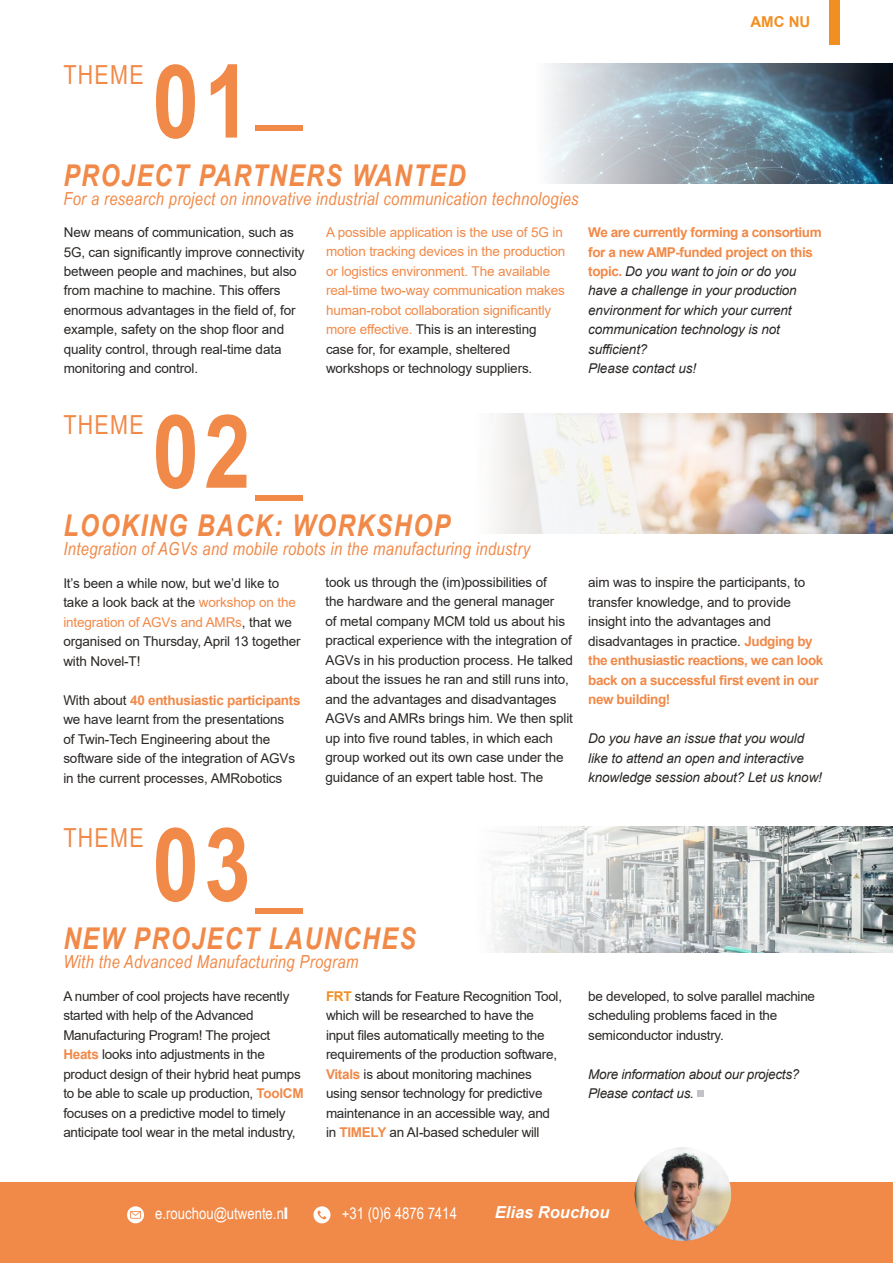
<style>
.page{position:relative;width:893px;height:1263px;background:#fff}
.page>*{position:absolute;margin:0;border:0;box-sizing:border-box;transform-origin:0 0}
.t1{font:700 102px "Arial Narrow";color:#f18948}
.t2{font:italic 700 30px "Arial Narrow";letter-spacing:.05em;color:#f18948}
.t3{font:26.25px "Arial Narrow";letter-spacing:.05em;color:#f18948}
.t4{font:italic 18px "Arial Narrow";letter-spacing:.02em;color:#f18948}
.t5{font:italic 700 16.5px "Arial";color:#fff}
.t6{font:16.05px "Arial Narrow";color:#fff}
.t7{font:700 15px "Arial";color:#f28f23}
.t8{font:13.5px/19.5px "Arial";letter-spacing:-.01em;color:#2a2725}
.t9{font:italic 13.5px/19.5px "Arial";letter-spacing:-.01em;color:#2a2725}
.t10{font:13.5px/19.5px "Arial";letter-spacing:-.01em;color:#f18948}
.s1{color:#2a2725}
.s2{font-weight:700;font-style:normal;color:#f18948}
.s3{color:#f18948}
.s4{font-weight:700;color:#f18948}
.s5{font-weight:700;color:#f28f23}
</style>
<div class="page">
<div style="left:0;top:1182px;width:893px;height:81px;background:#f18948"></div>
<img style="left:549px;top:64px;width:344px;height:120px">
<img style="left:491px;top:826px;width:402px;height:126px">
<img style="left:495px;top:413px;width:398px;height:120px">
<svg style="left:127px;top:1206px;width:18px;height:18px"></svg>
<svg style="left:313px;top:1206px;width:17px;height:17px"></svg>
<div style="left:829px;top:0;width:11px;height:45px;background:#f28f23"></div>
<img style="left:635px;top:1147px;width:96px;height:94px">
<svg style="left:698px;top:1091px;width:6px;height:6px"></svg>
<p class="t7" style="left:750px;top:11px;width:61px">AMC NU</p>
<h3 class="t3" style="left:63px;top:55px;width:82px">THEME</h3>
<h1 class="t1" style="left:152px;top:24px;width:151px">01_</h1>
<h2 class="t2" style="left:63px;top:152px;width:404px">PROJECT PARTNERS WANTED</h2>
<h3 class="t4" style="left:63px;top:186px;width:517px">For a research project on innovative industrial communication technologies</h3>
<p class="t8" style="left:64px;top:222px;width:242px">New means of communication, such as 5G, can significantly improve connectivity between people and machines, but also from machine to machine. This offers enormous advantages in the field of, for example, safety on the shop floor and quality control, through real-time data monitoring and control.</p>
<p class="t10" style="left:326px;top:222px;width:241px">A possible application is the use of 5G in motion tracking devices in the production or logistics environment. The available real-time two-way communication makes human-robot collaboration significantly more effective. <span class="s1">This is an interesting case for, for example, sheltered workshops or technology suppliers.</span></p>
<p class="t9" style="left:588px;top:223px;width:235px"><span class="s2">We are currently forming a consortium for a new AMP-funded project on this topic.</span> Do you want to join or do you have a challenge in your production environment for which your current communication technology is not sufficient?<br>Please contact us!</p>
<h3 class="t3" style="left:63px;top:405px;width:82px">THEME</h3>
<h1 class="t1" style="left:152px;top:375px;width:151px">02_</h1>
<h2 class="t2" style="left:63px;top:502px;width:388px">LOOKING BACK: WORKSHOP</h2>
<h3 class="t4" style="left:63px;top:536px;width:468px">Integration of AGVs and mobile robots in the manufacturing industry</h3>
<p class="t8" style="left:63px;top:573px;width:239px">It’s been a while now, but we’d like to take a look back at the <span class="s3">workshop on the integration of AGVs and AMRs</span>, that we organised on Thursday, April 13 together with Novel-T!</p>
<p class="t8" style="left:63px;top:690px;width:239px">With about <span class="s4">40 enthusiastic participants </span>we have learnt from the presentations<br>of Twin-Tech Engineering about the software side of the integration of AGVs in the current processes, AMRobotics</p>
<p class="t8" style="left:326px;top:572px;width:249px">took us through the (im)possibilities of<br>the hardware and the general manager<br>of metal company MCM told us about his practical experience with the integration of AGVs in his production process. He talked about the issues he ran and still runs into, and the advantages and disadvantages AGVs and AMRs brings him. We then split up into five round tables, in which each group worked out its own case under the guidance of an expert table host. The</p>
<p class="t8" style="left:588px;top:572px;width:237px">aim was to inspire the participants, to transfer knowledge, and to provide insight into the advantages and disadvantages in practice. <span class="s4">Judging by the enthusiastic reactions, we can look back on a successful first event in our new building!</span></p>
<p class="t9" style="left:588px;top:729px;width:235px">Do you have an issue that you would like to attend an open and interactive knowledge session about? Let us know!</p>
<h3 class="t3" style="left:63px;top:818px;width:82px">THEME</h3>
<h1 class="t1" style="left:152px;top:788px;width:151px">03_</h1>
<h2 class="t2" style="left:63px;top:915px;width:354px">NEW PROJECT LAUNCHES</h2>
<h3 class="t4" style="left:63px;top:949px;width:296px">With the Advanced Manufacturing Program</h3>
<p class="t8" style="left:63px;top:986px;width:242px">A number of cool projects have recently started with help of the Advanced Manufacturing Program! The project <span class="s4">Heats</span> looks into adjustments in the product design of their hybrid heat pumps to be able to scale up production, <span class="s4">ToolCM </span>focuses on a predictive model to timely anticipate tool wear in the metal industry,</p>
<p class="t8" style="left:326px;top:986px;width:238px"><span class="s5">FRT</span> stands for Feature Recognition Tool, which will be researched to have the input files automatically meeting to the requirements of the production software, <span class="s4">Vitals</span> is about monitoring machines using sensor technology for predictive maintenance in an accessible way, and in <span class="s4">TIMELY</span> an AI-based scheduler will</p>
<p class="t8" style="left:588px;top:986px;width:228px">be developed, to solve parallel machine scheduling problems faced in the semiconductor industry.</p>
<p class="t9" style="left:588px;top:1064px;width:213px">More information about our projects?<br>Please contact us.</p>
<p class="t6" style="left:155px;top:1202px;width:136px">e.rouchou@utwente.nl</p>
<p class="t6" style="left:342px;top:1202px;width:117px">+31 (0)6 4876 7414</p>
<p class="t5" style="left:495px;top:1201px;width:116px">Elias Rouchou</p>
</div>
